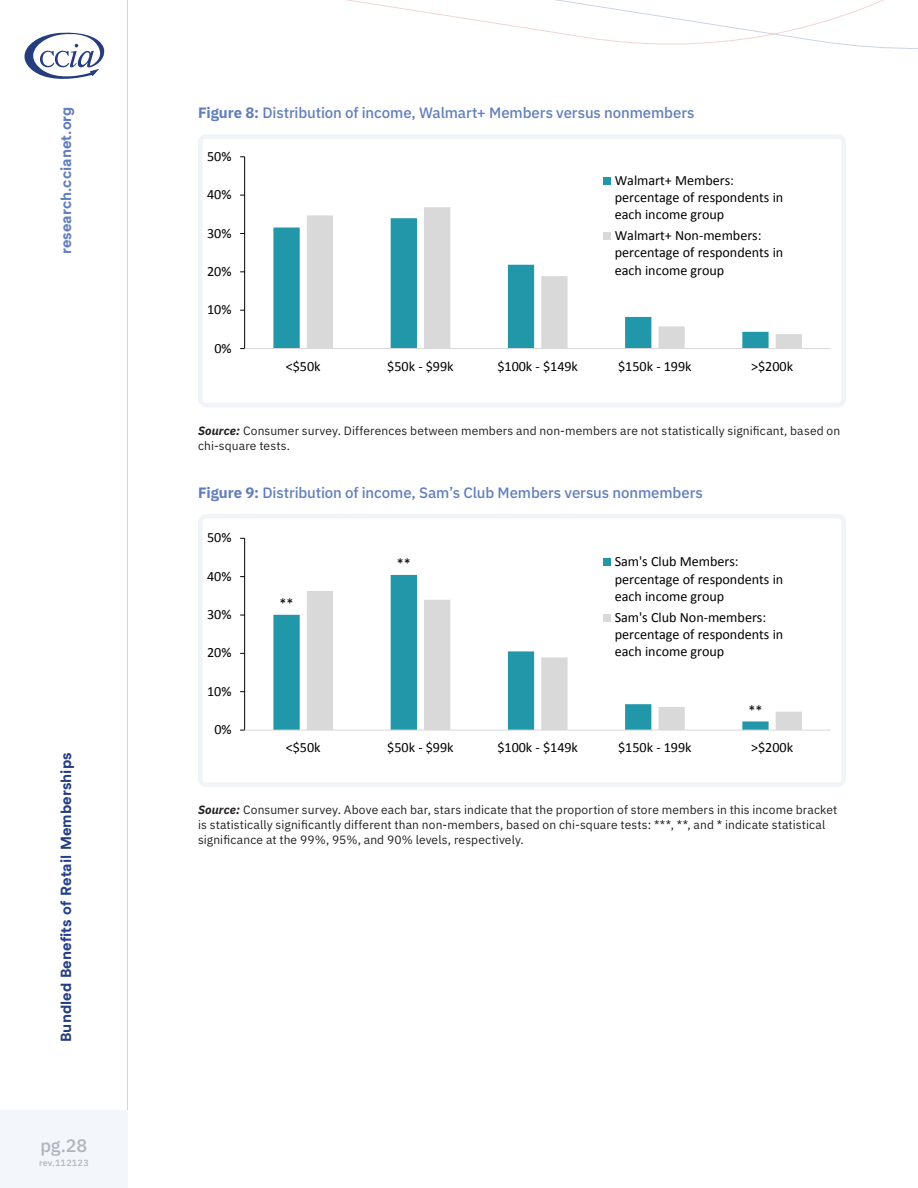
<style>
.page{position:relative;width:918px;height:1188px;background:#fff}
.page>*{position:absolute;margin:0;border:0;box-sizing:border-box;transform-origin:0 0}
.t1{font:500 18px "IBM Plex Sans";color:#afb3bb}
.t2{font:500 15px "IBM Plex Sans";letter-spacing:-.005em;color:#627ebc}
.t3{font:700 15px "Anthro";letter-spacing:.005em;color:#253d7d}
.t4{font:700 15px "Anthro";letter-spacing:.005em;color:#627ebc}
.t5{font:14.1px/17.2px "Calibri";color:#000}
.t6{font:12px/15px "IBM Plex Sans";letter-spacing:.01em;color:#231f20}
.t7{font:500 9px "IBM Plex Sans";letter-spacing:.025em;color:#afb3bb}
.s1{font-weight:700}
.s2{font-weight:700;font-style:italic}
.s3{color:#253f8e}
</style>
<div class="page">
<hr style="left:127px;top:0;width:1px;height:1188px;background:#cbd4e8">
<div style="left:0;top:1110px;width:127px;height:78px;background:#f3f6fb"></div>
<svg style="left:24px;top:0;width:894px;height:79px"></svg>
<svg style="left:273px;top:227px;width:27px;height:121px;background:#289aac"></svg>
<svg style="left:307px;top:207px;width:495px;height:141px"></svg>
<hr style="left:244px;top:157px;width:1px;height:192px;background:#000">
<hr style="left:245px;top:348px;width:586px;height:1px;background:#d9d9d9">
<div style="left:603px;top:177px;width:8px;height:8px;background:#2297aa"></div>
<div style="left:603px;top:232px;width:8px;height:8px;background:#d9d9d9"></div>
<div style="left:198px;top:134px;width:648px;height:273px;border:4px solid #f0f3f8;border-radius:6px"></div>
<svg style="left:273px;top:575px;width:144px;height:155px"></svg>
<svg style="left:307px;top:591px;width:495px;height:139px"></svg>
<hr style="left:244px;top:538px;width:1px;height:192px;background:#000">
<hr style="left:245px;top:730px;width:586px;height:1px;background:#d9d9d9">
<div style="left:603px;top:558px;width:8px;height:8px;background:#2297aa"></div>
<div style="left:603px;top:614px;width:8px;height:7px;background:#d9d9d9"></div>
<div style="left:198px;top:514px;width:648px;height:273px;border:4px solid #f0f3f8;border-radius:6px"></div>
<p class="t4" style="left:57px;top:254px;width:149px;rotate:-90deg">research.ccianet.org</p>
<p class="t2" style="left:198px;top:101px;width:498px"><span class="s1">Figure 8:</span> Distribution of income, Walmart+ Members versus nonmembers</p>
<p class="t5" style="left:207px;top:147px;width:26px">50%</p>
<p class="t5" style="left:615px;top:171px;width:170px">Walmart+ Members: percentage of respondents in each income group</p>
<p class="t5" style="left:615px;top:226px;width:170px">Walmart+ Non-members: percentage of respondents in each income group</p>
<p class="t5" style="left:207px;top:186px;width:26px">40%</p>
<p class="t5" style="left:207px;top:224px;width:26px">30%</p>
<p class="t5" style="left:207px;top:262px;width:26px">20%</p>
<p class="t5" style="left:207px;top:301px;width:26px">10%</p>
<p class="t5" style="left:214px;top:339px;width:19px">0%</p>
<p class="t5" style="left:286px;top:357px;width:36px">&lt;$50k</p>
<p class="t5" style="left:387px;top:357px;width:68px">$50k - $99k</p>
<p class="t5" style="left:497px;top:357px;width:82px">$100k - $149k</p>
<p class="t5" style="left:618px;top:357px;width:75px">$150k - 199k</p>
<p class="t5" style="left:751px;top:357px;width:44px">&gt;$200k</p>
<p class="t6" style="left:198px;top:422px;width:644px"><span class="s2">Source:</span> Consumer survey. Differences between members and non-members are not statistically significant, based on chi-square tests.</p>
<p class="t2" style="left:198px;top:481px;width:506px"><span class="s1">Figure 9:</span> Distribution of income, Sam’s Club Members versus nonmembers</p>
<p class="t3" style="left:57px;top:1042px;width:291px;rotate:-90deg">Bundled Ben<span class="s3">efits of Retail</span> Memberships</p>
<h1 class="t1" style="left:40px;top:1131px;width:49px">pg.28</h1>
<p class="t7" style="left:39px;top:1156px;width:51px">rev.112123</p>
<p class="t5" style="left:207px;top:529px;width:26px">50%</p>
<p class="t5" style="left:207px;top:567px;width:26px">40%</p>
<p class="t5" style="left:207px;top:605px;width:26px">30%</p>
<p class="t5" style="left:207px;top:644px;width:26px">20%</p>
<p class="t5" style="left:207px;top:682px;width:26px">10%</p>
<p class="t5" style="left:214px;top:720px;width:19px">0%</p>
<p class="t5" style="left:280px;top:594px;width:16px">**</p>
<p class="t5" style="left:397px;top:554px;width:16px">**</p>
<p class="t5" style="left:615px;top:553px;width:170px">Sam's Club Members: percentage of respondents in each income group</p>
<p class="t5" style="left:615px;top:608px;width:170px">Sam's Club Non-members: percentage of respondents in each income group</p>
<p class="t5" style="left:748px;top:701px;width:16px">**</p>
<p class="t5" style="left:286px;top:739px;width:36px">&lt;$50k</p>
<p class="t5" style="left:387px;top:739px;width:68px">$50k - $99k</p>
<p class="t5" style="left:497px;top:739px;width:82px">$100k - $149k</p>
<p class="t5" style="left:618px;top:739px;width:75px">$150k - 199k</p>
<p class="t5" style="left:751px;top:739px;width:44px">&gt;$200k</p>
<p class="t6" style="left:198px;top:801px;width:641px"><span class="s2">Source:</span> Consumer survey. Above each bar, stars indicate that the proportion of store members in this income bracket is statistically significantly different than non-members, based on chi-square tests: ***, **, and * indicate statistical significance at the 99%, 95%, and 90% levels, respectively.</p>
</div>
